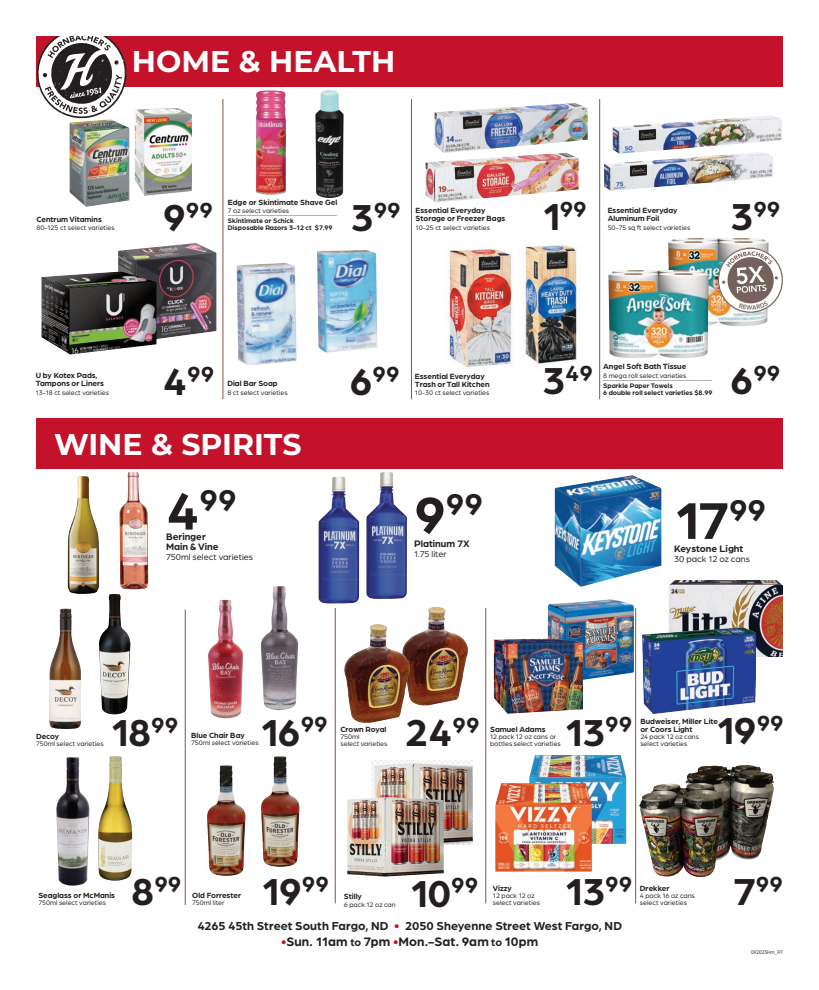
<style>
.page{position:relative;width:819px;height:990px;background:#fff}
.page>*{position:absolute;margin:0;border:0;box-sizing:border-box;transform-origin:0 0}
.t1{font:700 55px "Arboria";color:#231f20}
.t2{font:700 40px "Arboria";letter-spacing:-.06em;color:#231f20}
.t3{font:700 32.1px "Arboria";color:#231f20}
.t4{font:700 30px "Montserrat";color:#fff}
.t5{font:700 23.3px "Arboria";color:#231f20}
.t6{font:700 13.1px "Arboria";letter-spacing:.005em;color:#231f20}
.t7{font:700 12.3px "Arboria";color:#231f20}
.t8{font:700 10px/10px "Arboria";color:#231f20}
.t9{font:9px "Arboria";color:#231f20}
.t10{font:700 8px/8px "Arboria";color:#231f20}
.t11{font:7px/7px "Arboria";color:#231f20}
.t12{font:700 7px/7px "Arboria";color:#231f20}
.t13{font:5.5px "Arboria";letter-spacing:.005em;color:#231f20;scale:.85 1}
.s1{font-size:40px}
.s2{font-size:55px}
.s3{font-size:13.1px;color:#c31229}
.s4{color:#c31229}
.s5{font-size:11.1px}
</style>
<div class="page">
<hr style="left:411px;top:99px;width:1px;height:300px;background:#845649">
<hr style="left:223px;top:99px;width:1px;height:300px;background:#845649">
<hr style="left:599px;top:99px;width:1px;height:300px;background:#845649">
<div style="left:36px;top:419px;width:747px;height:50px;background:#c31229"></div>
<div style="left:36px;top:36px;width:747px;height:50px;background:#c31229"></div>
<img style="left:134px;top:108px;width:58px;height:88px">
<img style="left:118px;top:243px;width:99px;height:99px">
<img style="left:70px;top:119px;width:59px;height:88px">
<img style="left:317px;top:250px;width:61px;height:103px">
<img style="left:237px;top:263px;width:60px;height:102px">
<img style="left:435px;top:103px;width:153px;height:50px">
<img style="left:525px;top:244px;width:52px;height:120px">
<img style="left:426px;top:153px;width:153px;height:50px">
<img style="left:445px;top:249px;width:67px;height:119px">
<img style="left:613px;top:116px;width:169px;height:36px">
<img style="left:668px;top:238px;width:101px;height:88px">
<img style="left:604px;top:152px;width:169px;height:39px">
<img style="left:608px;top:270px;width:101px;height:88px">
<svg style="left:36px;top:36px;width:91px;height:83px"></svg>
<svg style="left:718px;top:248px;width:65px;height:65px"></svg>
<img style="left:42px;top:271px;width:114px;height:83px">
<img style="left:256px;top:90px;width:30px;height:105px">
<img style="left:315px;top:90px;width:29px;height:108px">
<hr style="left:335px;top:608px;width:1px;height:295px;background:#845649">
<hr style="left:185px;top:610px;width:1px;height:295px;background:#845649">
<hr style="left:486px;top:608px;width:1px;height:295px;background:#845649">
<hr style="left:635px;top:608px;width:1px;height:295px;background:#845649">
<img style="left:49px;top:609px;width:32px;height:120px">
<img style="left:99px;top:594px;width:31px;height:120px">
<img style="left:548px;top:599px;width:86px;height:81px">
<img style="left:494px;top:639px;width:89px;height:75px">
<img style="left:410px;top:607px;width:58px;height:99px">
<img style="left:56px;top:757px;width:34px;height:129px">
<img style="left:98px;top:756px;width:34px;height:125px">
<img style="left:529px;top:755px;width:97px;height:89px">
<img style="left:495px;top:783px;width:97px;height:89px">
<img style="left:366px;top:472px;width:41px;height:127px">
<img style="left:555px;top:475px;width:107px;height:112px">
<img style="left:372px;top:760px;width:101px;height:84px">
<img style="left:669px;top:580px;width:114px;height:77px">
<img style="left:344px;top:624px;width:66px;height:99px">
<img style="left:318px;top:477px;width:41px;height:127px">
<img style="left:119px;top:472px;width:29px;height:117px">
<img style="left:686px;top:765px;width:88px;height:96px">
<img style="left:639px;top:783px;width:62px;height:94px">
<img style="left:67px;top:476px;width:32px;height:118px">
<img style="left:260px;top:586px;width:38px;height:125px">
<img style="left:208px;top:600px;width:35px;height:119px">
<img style="left:347px;top:797px;width:97px;height:80px">
<img style="left:643px;top:627px;width:113px;height:86px">
<img style="left:261px;top:756px;width:39px;height:111px">
<img style="left:207px;top:765px;width:39px;height:111px">
<h3 class="t4" style="left:132px;top:40px;width:265px">HOME &amp; HEALTH</h3>
<p class="t10" style="left:36px;top:215px;width:67px">Centrum Vitamins</p>
<p class="t11" style="left:36px;top:224px;width:80px">80-125 ct select varieties</p>
<h3 class="t5" style="left:163px;top:194px;width:52px"><span class="s1">9</span>99</h3>
<p class="t10" style="left:228px;top:198px;width:111px">Edge or Skintimate Shave Gel</p>
<p class="t11" style="left:228px;top:207px;width:63px">7 oz select varieties</p>
<p class="t11" style="left:228px;top:209px;width:111px">________________________________</p>
<p class="t12" style="left:228px;top:217px;width:106px">Skintimate or Schick<br>Disposable Razors 3-12 ct $7.99</p>
<h3 class="t5" style="left:350px;top:194px;width:52px"><span class="s1">3</span>99</h3>
<p class="t10" style="left:416px;top:206px;width:91px">Essential Everyday<br>Storage or Freezer Bags</p>
<p class="t11" style="left:416px;top:224px;width:76px">10-25 ct select varieties</p>
<h3 class="t5" style="left:542px;top:193px;width:46px"><span class="s1">1</span>99</h3>
<p class="t10" style="left:608px;top:206px;width:71px">Essential Everyday<br>Aluminum Foil</p>
<p class="t11" style="left:608px;top:223px;width:84px">50-75 sq ft select varieties</p>
<h3 class="t5" style="left:730px;top:193px;width:52px"><span class="s1">3</span>99</h3>
<p class="t10" style="left:36px;top:371px;width:70px">U by Kotex Pads,<br>Tampons or Liners</p>
<p class="t11" style="left:36px;top:388px;width:75px">13-18 ct select varieties</p>
<h3 class="t5" style="left:163px;top:358px;width:53px"><span class="s1">4</span>99</h3>
<p class="t10" style="left:227px;top:379px;width:52px">Dial Bar Soap</p>
<p class="t11" style="left:227px;top:388px;width:62px">8 ct select varieties</p>
<h3 class="t4" style="left:54px;top:423px;width:249px">WINE &amp; SPIRITS</h3>
<h3 class="t3" style="left:166px;top:478px;width:72px"><span class="s2">4</span>99</h3>
<h3 class="t8" style="left:166px;top:531px;width:54px">Beringer<br>Main &amp; Vine</h3>
<p class="t9" style="left:166px;top:551px;width:89px">750ml select varieties</p>
<h3 class="t5" style="left:349px;top:358px;width:52px"><span class="s1">6</span>99</h3>
<p class="t10" style="left:415px;top:372px;width:76px">Essential Everyday<br>Trash or Tall Kitchen</p>
<p class="t11" style="left:415px;top:389px;width:76px">10-30 ct select varieties</p>
<h3 class="t3" style="left:414px;top:482px;width:70px"><span class="s2">9</span>99</h3>
<h3 class="t8" style="left:414px;top:538px;width:57px">Platinum 7X</h3>
<p class="t9" style="left:414px;top:548px;width:34px">1.75 liter</p>
<h3 class="t5" style="left:542px;top:357px;width:52px"><span class="s1">3</span>49</h3>
<p class="t10" style="left:603px;top:362px;width:85px">Angel Soft Bath Tissue</p>
<p class="t11" style="left:603px;top:371px;width:85px">8 mega roll select varieties</p>
<p class="t11" style="left:603px;top:373px;width:111px">________________________________</p>
<p class="t12" style="left:603px;top:382px;width:111px">Sparkle Paper Towels<br>6 double roll select varieties $8.99</p>
<h3 class="t5" style="left:730px;top:357px;width:52px"><span class="s1">6</span>99</h3>
<h1 class="t1" style="left:674px;top:483px;width:94px">17<sup>99</sup></h1>
<h3 class="t8" style="left:674px;top:543px;width:71px">Keystone Light</h3>
<p class="t9" style="left:674px;top:554px;width:77px">30 pack 12 oz cans</p>
<p class="t10" style="left:36px;top:731px;width:25px">Decoy</p>
<p class="t11" style="left:36px;top:739px;width:69px">750ml select varieties</p>
<h2 class="t2" style="left:260px;top:705px;width:69px">16<sup>99</sup></h2>
<h2 class="t2" style="left:716px;top:703px;width:69px">19<sup>99</sup></h2>
<h2 class="t2" style="left:110px;top:705px;width:69px">18<sup>99</sup></h2>
<h2 class="t2" style="left:564px;top:705px;width:69px">13<sup>99</sup></h2>
<h2 class="t2" style="left:405px;top:706px;width:76px">24<sup>99</sup></h2>
<p class="t10" style="left:640px;top:717px;width:79px">Budweiser, Miller Lite or Coors Light</p>
<p class="t11" style="left:640px;top:733px;width:60px">24 pack 12 oz cans select varieties</p>
<p class="t10" style="left:490px;top:724px;width:57px">Samuel Adams</p>
<p class="t11" style="left:490px;top:732px;width:72px">12 pack 12 oz cans or bottles select varieties</p>
<p class="t10" style="left:340px;top:725px;width:47px">Crown Royal</p>
<p class="t11" style="left:340px;top:733px;width:49px">750ml<br>select varieties</p>
<p class="t10" style="left:191px;top:731px;width:55px">Blue Chair Bay</p>
<p class="t11" style="left:191px;top:739px;width:69px">750ml select varieties</p>
<p class="t10" style="left:38px;top:891px;width:78px">Seaglass or McManis</p>
<p class="t11" style="left:38px;top:899px;width:69px">750ml select varieties</p>
<h3 class="t5" style="left:131px;top:868px;width:52px"><span class="s1">8</span>99</h3>
<h2 class="t2" style="left:564px;top:864px;width:69px">13<sup>99</sup></h2>
<h2 class="t2" style="left:261px;top:864px;width:69px">19<sup>99</sup></h2>
<h2 class="t2" style="left:410px;top:866px;width:70px">10<sup>99</sup></h2>
<p class="t10" style="left:640px;top:884px;width:31px">Drekker</p>
<p class="t10" style="left:493px;top:884px;width:20px">Vizzy</p>
<p class="t11" style="left:493px;top:892px;width:49px">12 pack 12 oz select varieties</p>
<p class="t10" style="left:192px;top:891px;width:50px">Old Forrester</p>
<p class="t10" style="left:344px;top:892px;width:19px">Stilly</p>
<p class="t11" style="left:344px;top:901px;width:53px">6 pack 12 oz can</p>
<p class="t11" style="left:640px;top:892px;width:56px">4 pack 16 oz cans select varieties</p>
<p class="t11" style="left:192px;top:899px;width:34px">750ml liter</p>
<h3 class="t7" style="left:197px;top:917px;width:426px">4265 45th Street South Fargo, ND <span class="s3">•</span> 2050 Sheyenne Street West Fargo, ND</h3>
<h3 class="t6" style="left:281px;top:933px;width:259px"><span class="s4">•</span>Sun. 11am <span class="s5">to</span> 7pm <span class="s4">•</span>Mon.-Sat. 9am <span class="s5">to</span> 10pm</h3>
<h3 class="t5" style="left:756px;top:868px;width:29px">99</h3>
<h2 class="t2" style="left:733px;top:864px;width:24px">7</h2>
<p class="t13" style="left:751px;top:948px;width:39px">092023Hrn_P7</p>
</div>
